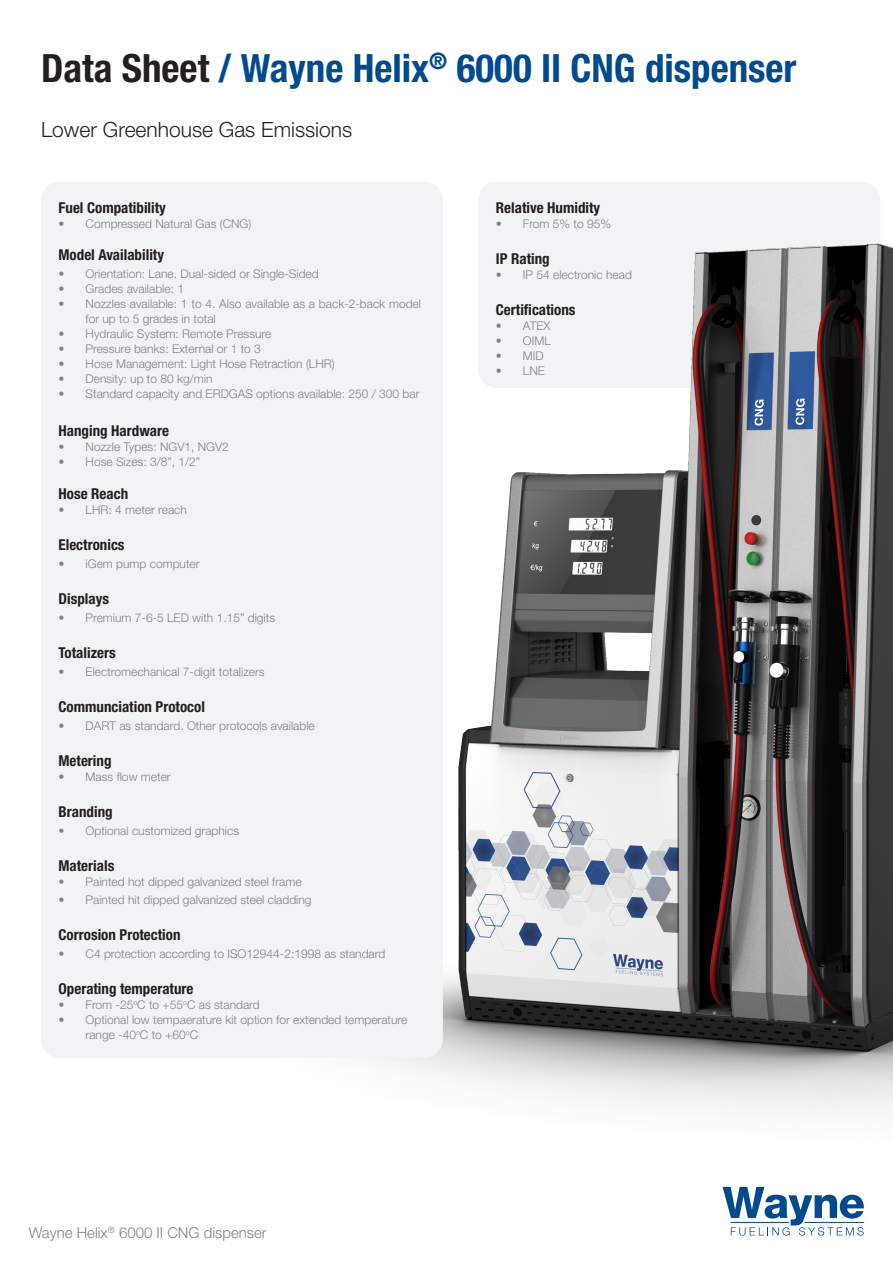
<style>
.page{position:relative;width:893px;height:1263px;background:#fff}
.page>*{position:absolute;margin:0;border:0;box-sizing:border-box;transform-origin:0 0}
.t1{font:700 condensed 39px "Helvetica Neue LT Std";color:#004a8d}
.t2{font:300 21px "Helvetica Neue LT Std";color:#231f20}
.t3{font:700 condensed 15px "Helvetica Neue LT Std";color:#231f20}
.t4{font:300 15px "Helvetica Neue LT Std";color:#808285}
.t5{font:300 12px/15px "Helvetica Neue LT Std";color:#808285}
.s1{color:#231f20}
</style>
<div class="page">
<svg style="left:730px;top:1234px;width:134px;height:1px"></svg>
<div style="left:478px;top:182px;width:402px;height:206px;background:#f2f3f4;border-radius:18px"></div>
<img style="left:375px;top:243px;width:518px;height:991px">
<div style="left:41px;top:182px;width:402px;height:876px;background:#f2f3f4;border-radius:18px"></div>
<p class="t1" style="left:41px;top:44px;width:757px"><span class="s1">Data Sheet</span> / Wayne Helix<sup>®</sup> 6000 II CNG dispenser</p>
<p class="t2" style="left:41px;top:117px;width:313px">Lower Greenhouse Gas Emissions</p>
<p class="t3" style="left:59px;top:198px;width:109px">Fuel Compatibility</p>
<p class="t5" style="left:59px;top:216px;width:194px">• Compressed Natural Gas (CNG)</p>
<p class="t3" style="left:59px;top:246px;width:107px">Model Availability</p>
<p class="t5" style="left:59px;top:266px;width:262px">• Orientation: Lane. Dual-sided or Single-Sided</p>
<p class="t5" style="left:59px;top:281px;width:127px">• Grades available: 1</p>
<p class="t5" style="left:86px;top:296px;width:337px;text-indent:-27px">• Nozzles available: 1 to 4. Also available as a back-2-back model for up to 5 grades in total</p>
<p class="t5" style="left:59px;top:326px;width:214px">• Hydraulic System: Remote Pressure</p>
<p class="t5" style="left:59px;top:341px;width:204px">• Pressure banks: External or 1 to 3</p>
<p class="t5" style="left:59px;top:356px;width:278px">• Hose Management: Light Hose Retraction (LHR)</p>
<p class="t5" style="left:59px;top:371px;width:155px">• Density: up to 80 kg/min</p>
<p class="t5" style="left:59px;top:386px;width:362px">• Standard capacity and ERDGAS options available: 250 / 300 bar</p>
<p class="t3" style="left:59px;top:421px;width:112px">Hanging Hardware</p>
<p class="t5" style="left:59px;top:439px;width:172px">• Nozzle Types: NGV1, NGV2</p>
<p class="t5" style="left:59px;top:454px;width:143px">• Hose Sizes: 3/8”, 1/2”</p>
<p class="t3" style="left:59px;top:484px;width:71px">Hose Reach</p>
<p class="t5" style="left:59px;top:502px;width:130px">• LHR: 4 meter reach</p>
<p class="t3" style="left:59px;top:535px;width:68px">Electronics</p>
<p class="t5" style="left:59px;top:556px;width:143px">• iGem pump computer</p>
<p class="t3" style="left:59px;top:589px;width:52px">Displays</p>
<p class="t5" style="left:59px;top:610px;width:218px">• Premium 7-6-5 LED with 1.15” digits</p>
<p class="t3" style="left:59px;top:643px;width:59px">Totalizers</p>
<p class="t5" style="left:59px;top:664px;width:208px">• Electromechanical 7-digit totalizers</p>
<p class="t3" style="left:59px;top:697px;width:148px">Communciation Protocol</p>
<p class="t5" style="left:59px;top:718px;width:258px">• DART as standard. Other protocols available</p>
<p class="t3" style="left:59px;top:751px;width:55px">Metering</p>
<p class="t5" style="left:59px;top:769px;width:114px">• Mass flow meter</p>
<p class="t3" style="left:59px;top:802px;width:56px">Branding</p>
<p class="t5" style="left:59px;top:823px;width:182px">• Optional customized graphics</p>
<p class="t3" style="left:59px;top:856px;width:57px">Materials</p>
<p class="t5" style="left:59px;top:874px;width:245px">• Painted hot dipped galvanized steel frame</p>
<p class="t5" style="left:59px;top:892px;width:255px">• Painted hit dipped galvanized steel cladding</p>
<p class="t3" style="left:59px;top:925px;width:124px">Corrosion Protection</p>
<p class="t5" style="left:59px;top:946px;width:328px">• C4 protection according to ISO12944-2:1998 as standard</p>
<p class="t3" style="left:59px;top:979px;width:136px">Operating temperature</p>
<p class="t5" style="left:59px;top:997px;width:203px">• From -25<sup>o</sup>C to +55<sup>o</sup>C as standard</p>
<p class="t5" style="left:86px;top:1012px;width:323px;text-indent:-27px">• Optional low tempaerature kit option for extended temperature range -40<sup>o</sup>C to +60<sup>o</sup>C</p>
<p class="t4" style="left:29px;top:1223px;width:239px">Wayne Helix<sup>®</sup> 6000 II CNG dispenser</p>
<p class="t3" style="left:496px;top:198px;width:106px">Relative Humidity</p>
<p class="t5" style="left:496px;top:216px;width:117px">• From 5% to 95%</p>
<p class="t3" style="left:496px;top:249px;width:55px">IP Rating</p>
<p class="t5" style="left:496px;top:267px;width:137px">• IP 54 electronic head</p>
<p class="t3" style="left:496px;top:300px;width:81px">Certifications</p>
<p class="t5" style="left:496px;top:318px;width:56px">• ATEX</p>
<p class="t5" style="left:496px;top:333px;width:56px">• OIML</p>
<p class="t5" style="left:496px;top:348px;width:49px">• MID</p>
<p class="t5" style="left:496px;top:363px;width:51px">• LNE</p>
</div>
